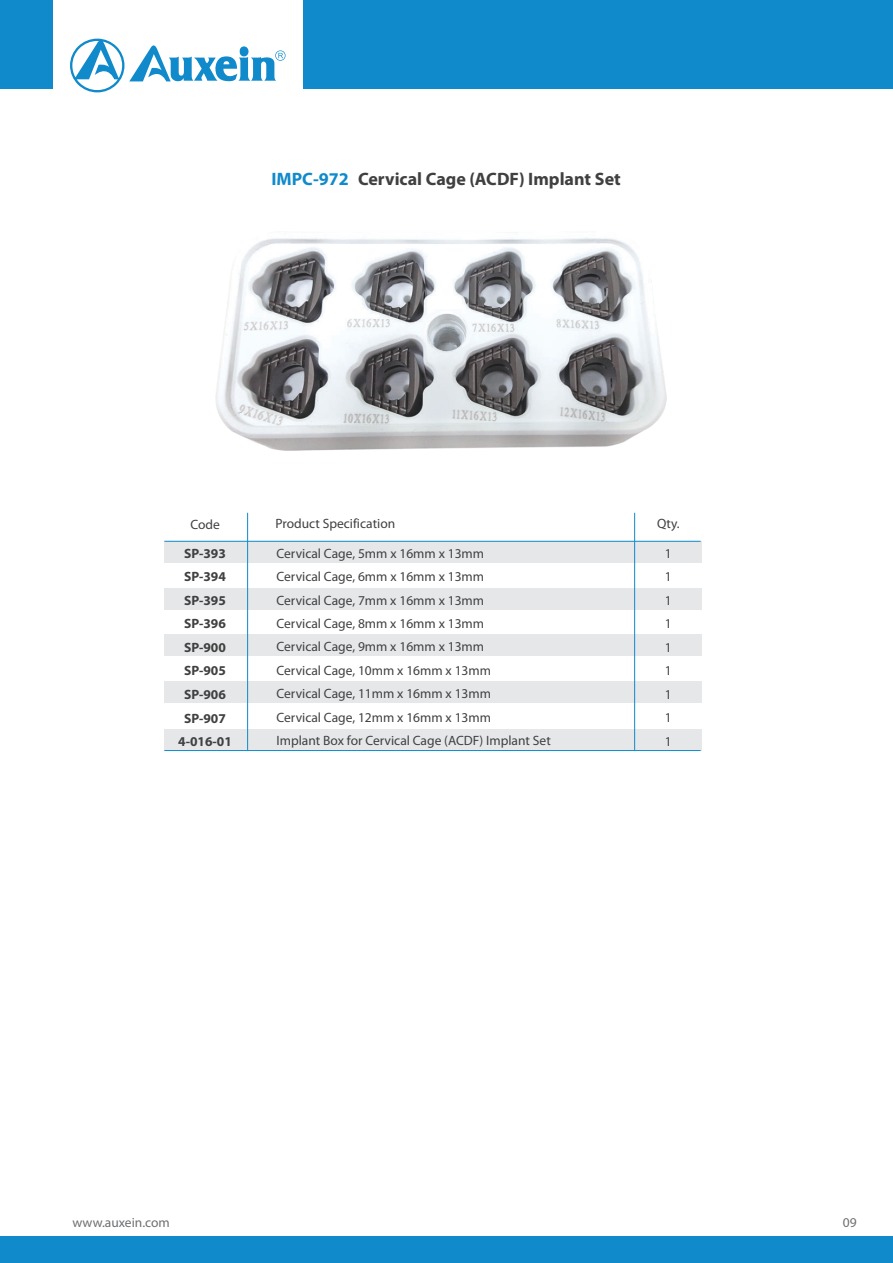
<style>
.page{position:relative;width:893px;height:1263px;background:#fff}
.page>*{position:absolute;margin:0;border:0;box-sizing:border-box;transform-origin:0 0}
.t1{font:700 18px "Myriad Pro";color:#404041}
.t2{font:13.5px/23.4px "Myriad Pro";color:#404041}
.t3{font:700 13.5px/23.5px "Myriad Pro";color:#404041;text-align:center}
.t4{font:13.5px "Myriad Pro";color:#6d6f71}
.s1{color:#108acb}
</style>
<div class="page">
<div style="left:164px;top:729px;width:537px;height:21px;background:#e6e7e8"></div>
<img style="left:216px;top:238px;width:451px;height:212px">
<div style="left:164px;top:681px;width:537px;height:21px;background:#e6e7e8"></div>
<div style="left:164px;top:634px;width:537px;height:22px;background:#e6e7e8"></div>
<div style="left:164px;top:588px;width:537px;height:21px;background:#e6e7e8"></div>
<div style="left:164px;top:541px;width:537px;height:22px;background:#e6e7e8"></div>
<hr style="left:164px;top:541px;width:537px;height:1px;background:#108acb">
<hr style="left:164px;top:750px;width:537px;height:1px;background:#108acb">
<hr style="left:247px;top:513px;width:1px;height:237px;background:#108acb">
<hr style="left:634px;top:513px;width:1px;height:237px;background:#108acb">
<div style="left:303px;top:0;width:590px;height:89px;background:#108acb"></div>
<div style="left:0;top:0;width:53px;height:89px;background:#108acb"></div>
<svg style="left:70px;top:39px;width:216px;height:53px"></svg>
<div style="left:0;top:1236px;width:893px;height:26px;background:#108acb"></div>
<h1 class="t1" style="left:271px;top:168px;width:351px"><span class="s1">IMPC-972</span> Cervical Cage (ACDF) Implant Set</h1>
<p class="t2" style="left:190px;top:512px;width:31px">Code</p>
<p class="t2" style="left:275px;top:512px;width:121px">Product Specification</p>
<p class="t2" style="left:657px;top:512px;width:24px">Qty.</p>
<p class="t3" style="left:178px;top:541px;width:55px">SP-393<br>SP-394<br>SP-395<br>SP-396<br>SP-900<br>SP-905<br>SP-906<br>SP-907<br>4-016-01</p>
<p class="t2" style="left:276px;top:541px;width:276px">Cervical Cage, 5mm x 16mm x 13mm<br>Cervical Cage, 6mm x 16mm x 13mm<br>Cervical Cage, 7mm x 16mm x 13mm<br>Cervical Cage, 8mm x 16mm x 13mm<br>Cervical Cage, 9mm x 16mm x 13mm<br>Cervical Cage, 10mm x 16mm x 13mm<br>Cervical Cage, 11mm x 16mm x 13mm<br>Cervical Cage, 12mm x 16mm x 13mm<br>Implant Box for Cervical Cage (ACDF) Implant Set</p>
<p class="t2" style="left:665px;top:541px;width:8px;text-align:justify">1<br>1<br>1<br>1<br>1<br>1<br>1<br>1<br>1</p>
<p class="t4" style="left:73px;top:1214px;width:99px">www.auxein.com</p>
<p class="t4" style="left:843px;top:1214px;width:15px">09</p>
</div>
